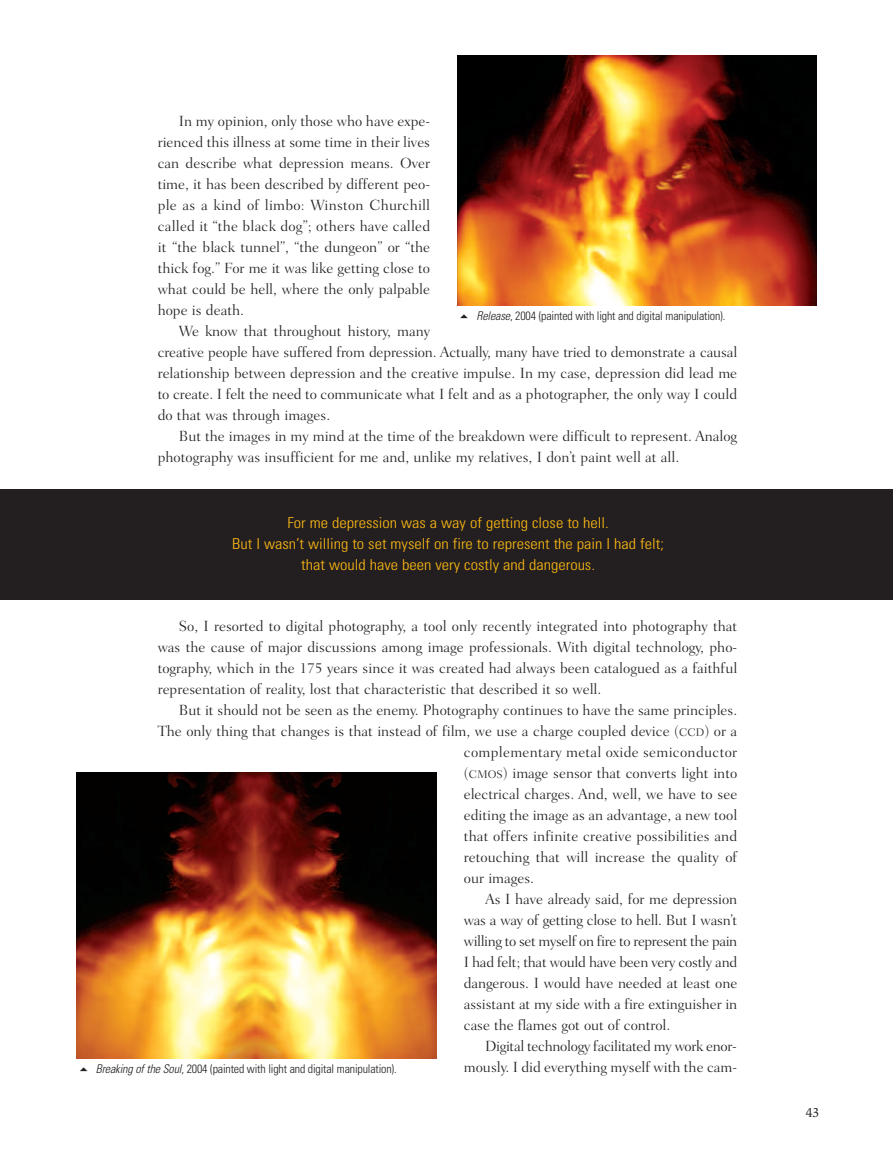
<style>
.page{position:relative;width:893px;height:1149px;background:#fff}
.page>*{position:absolute;margin:0;border:0;box-sizing:border-box;transform-origin:0 0}
.t1{font:300 15px/21px "Fairfield LH";color:#231f20;text-align:justify}
.t2{font:300 condensed 15px/21px "Univers";color:#fcb814;text-align:center;scale:1.1 1}
.t3{font:300 15px "Fairfield LH";letter-spacing:-.025em;color:#231f20}
.t4{font:300 15px "Fairfield LH";letter-spacing:-.02em;color:#231f20}
.t5{font:300 15px "Fairfield LH";letter-spacing:.02em;color:#231f20}
.t6{font:13.5px "Slimbach";color:#231f20}
.t7{font:300 condensed 12px "Univers";letter-spacing:-.015em;color:#231f20}
.s1{font-style:italic}
.s2{font-size:11.25px}
</style>
<div class="page">
<img style="left:457px;top:55px;width:359px;height:250px">
<img style="left:77px;top:772px;width:359px;height:285px">
<div style="left:0;top:489px;width:893px;height:111px;background:#231f20"></div>
<p class="t1" style="left:158px;top:112px;width:274px;text-indent:21px">In my opinion, only those who have expe&shy;rienced this illness at some time in their lives can describe what depression means. Over time, it has been described by different peo&shy;ple as a kind of limbo: Winston Churchill called it “the black dog”; others have called it “the black tunnel”, “the dungeon” or “the thick fog.” For me it was like getting close to what could be hell, where the only palpable hope is death.</p>
<p class="t1" style="left:158px;top:322px;width:581px;text-align:left;text-indent:21px">We know that throughout history, many<br>creative people have suffered from depression. Actually, many have tried to demonstrate a causal relationship between depression and the creative impulse. In my case, depression did lead me to create. I felt the need to communicate what I felt and as a photographer, the only way I could do that was through images.</p>
<p class="t1" style="left:158px;top:427px;width:581px;text-indent:21px">But the images in my mind at the time of the breakdown were difficult to represent. Analog photography was insufficient for me and, unlike my relatives, I don’t paint well at all.</p>
<p class="t7" style="left:476px;top:311px;width:250px"><span class="s1">Release</span>, 2004 (painted with light and digital manipulation).</p>
<p class="t2" style="left:232px;top:513px;width:394px">For me depression was a way of getting close to hell.<br>But I wasn’t willing to set myself on fire to represent the pain I had felt; that would have been very costly and dangerous.</p>
<p class="t1" style="left:158px;top:616px;width:581px;text-indent:21px">So, I resorted to digital photography, a tool only recently integrated into photography that was the cause of major discussions among image professionals. With digital technology, pho&shy;tography, which in the 175 years since it was created had always been catalogued as a faithful representation of reality, lost that characteristic that described it so well.</p>
<p class="t1" style="left:179px;top:700px;width:560px">But it should not be seen as the enemy. Photography continues to have the same principles.</p>
<p class="t1" style="left:158px;top:721px;width:581px">The only thing that changes is that instead of film, we use a charge coupled device (<span class="s2">CCD</span>) or a</p>
<p class="t5" style="left:464px;top:745px;width:275px">complementary metal oxide semiconductor</p>
<p class="t1" style="left:464px;top:763px;width:275px">(<span class="s2">CMOS</span>) image sensor that converts light into</p>
<p class="t1" style="left:464px;top:784px;width:275px">electrical charges. And, well, we have to see</p>
<p class="t1" style="left:464px;top:805px;width:275px">editing the image as an advantage, a new tool</p>
<p class="t1" style="left:464px;top:826px;width:275px">that offers infinite creative possibilities and</p>
<p class="t1" style="left:464px;top:847px;width:275px">retouching that will increase the quality of</p>
<p class="t1" style="left:464px;top:868px;width:72px">our images.</p>
<p class="t1" style="left:485px;top:889px;width:254px">As I have already said, for me depression</p>
<p class="t1" style="left:464px;top:910px;width:275px">was a way of getting close to hell. But I wasn’t</p>
<p class="t3" style="left:464px;top:934px;width:275px">willing to set myself on fire to represent the pain</p>
<p class="t1" style="left:464px;top:952px;width:275px">I had felt; that would have been very costly and</p>
<p class="t1" style="left:464px;top:973px;width:275px">dangerous. I would have needed at least one</p>
<p class="t1" style="left:464px;top:994px;width:275px">assistant at my side with a fire extinguisher in</p>
<p class="t1" style="left:464px;top:1015px;width:208px">case the flames got out of control.</p>
<p class="t4" style="left:485px;top:1039px;width:253px">Digital technology facilitated my work enor-</p>
<p class="t1" style="left:464px;top:1057px;width:275px">mously. I did everything myself with the cam-</p>
<p class="t7" style="left:96px;top:1064px;width:302px"><span class="s1">BreakingoftheSoul</span>, 2004 (painted with light and digital manipulation).</p>
<p class="t6" style="left:806px;top:1106px;width:15px">43</p>
</div>
